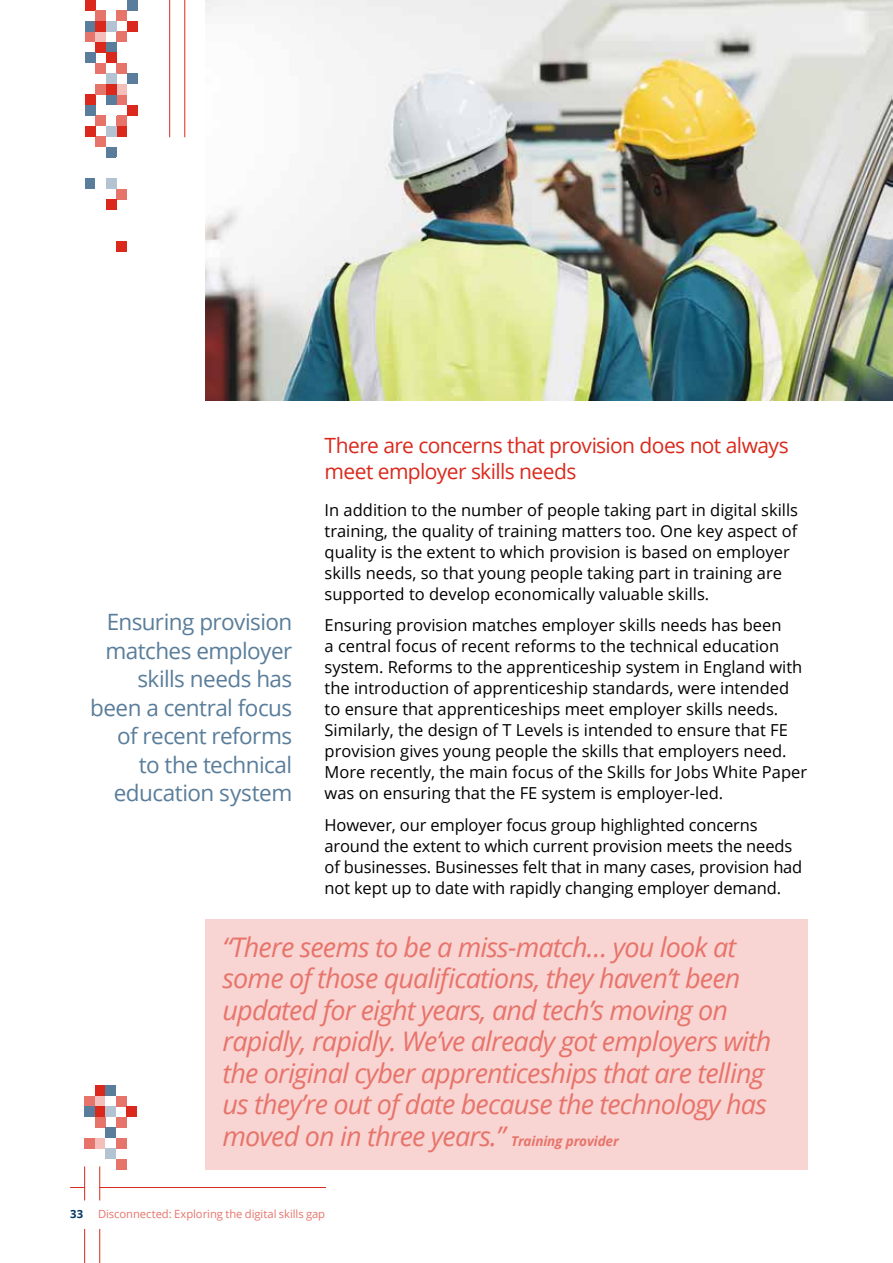
<style>
.page{position:relative;width:893px;height:1263px;background:#fff}
.page>*{position:absolute;margin:0;border:0;box-sizing:border-box;transform-origin:0 0}
.t1{font:italic 27px/31.5px "Open Sans";letter-spacing:-.03em;color:#e7746b}
.t2{font:22.5px/28.5px "Open Sans";letter-spacing:-.025em;color:#597d9a;text-align:right}
.t3{font:21px/26.2px "Open Sans";letter-spacing:-.03em;color:#da291c}
.t4{font:16.5px/21px "Open Sans";color:#000}
.t5{font:11.25px "Open Sans";letter-spacing:-.005em;color:#e7746b}
.t6{font:700 11.25px "Open Sans";color:#003764}
.s1{font-weight:700;font-size:13.5px}
</style>
<div class="page">
<div style="left:206px;top:919px;width:602px;height:250px;background:#f8d4d2"></div>
<img style="left:206px;top:0;width:687px;height:400px">
<hr style="left:100px;top:1187px;width:226px;height:1px;background:#da291c">
<svg style="left:70px;top:1187px;width:14px;height:1px"></svg>
<hr style="left:99px;top:1166px;width:1px;height:34px;background:#da291c">
<hr style="left:99px;top:1229px;width:1px;height:34px;background:#da291c">
<hr style="left:185px;top:0;width:1px;height:137px;background:#da291c">
<hr style="left:84px;top:1166px;width:1px;height:34px;background:#da291c">
<hr style="left:84px;top:1229px;width:1px;height:34px;background:#da291c">
<hr style="left:169px;top:0;width:1px;height:137px;background:#da291c">
<div style="left:85px;top:32px;width:11px;height:10px;background:#e7746b"></div>
<div style="left:85px;top:21px;width:11px;height:11px;background:#597d9a"></div>
<div style="left:85px;top:0;width:11px;height:10px;background:#da291c"></div>
<div style="left:96px;top:42px;width:10px;height:10px;background:#da291c"></div>
<div style="left:96px;top:32px;width:10px;height:10px;background:#f4bfbb"></div>
<div style="left:96px;top:21px;width:10px;height:11px;background:#da291c"></div>
<div style="left:96px;top:10px;width:10px;height:11px;background:#e7746b"></div>
<div style="left:106px;top:42px;width:11px;height:10px;background:#597d9a"></div>
<div style="left:117px;top:32px;width:10px;height:10px;background:#e7746b"></div>
<div style="left:106px;top:21px;width:11px;height:11px;background:#b3c3d1"></div>
<div style="left:117px;top:10px;width:10px;height:11px;background:#e7746b"></div>
<div style="left:127px;top:21px;width:11px;height:11px;background:#da291c"></div>
<div style="left:127px;top:0;width:11px;height:10px;background:#597d9a"></div>
<div style="left:117px;top:94px;width:10px;height:11px;background:#e7746b"></div>
<div style="left:106px;top:94px;width:11px;height:11px;background:#597d9a"></div>
<div style="left:85px;top:94px;width:11px;height:11px;background:#da291c"></div>
<div style="left:117px;top:84px;width:10px;height:10px;background:#f4bfbb"></div>
<div style="left:106px;top:84px;width:11px;height:10px;background:#da291c"></div>
<div style="left:96px;top:84px;width:10px;height:10px;background:#e7746b"></div>
<div style="left:127px;top:74px;width:11px;height:10px;background:#597d9a"></div>
<div style="left:117px;top:63px;width:10px;height:11px;background:#e7746b"></div>
<div style="left:106px;top:74px;width:11px;height:10px;background:#b3c3d1"></div>
<div style="left:96px;top:63px;width:10px;height:11px;background:#e7746b"></div>
<div style="left:106px;top:52px;width:11px;height:11px;background:#da291c"></div>
<div style="left:85px;top:52px;width:11px;height:11px;background:#597d9a"></div>
<div style="left:127px;top:105px;width:11px;height:11px;background:#da291c"></div>
<div style="left:117px;top:126px;width:10px;height:10px;background:#da291c"></div>
<div style="left:117px;top:116px;width:10px;height:10px;background:#e7746b"></div>
<div style="left:106px;top:147px;width:11px;height:11px;background:#597d9a"></div>
<div style="left:96px;top:136px;width:10px;height:11px;background:#e7746b"></div>
<div style="left:106px;top:126px;width:11px;height:10px;background:#b3c3d1"></div>
<div style="left:96px;top:116px;width:10px;height:10px;background:#e7746b"></div>
<div style="left:85px;top:126px;width:11px;height:10px;background:#da291c"></div>
<div style="left:85px;top:105px;width:11px;height:11px;background:#597d9a"></div>
<div style="left:85px;top:178px;width:11px;height:11px;background:#597d9a"></div>
<div style="left:106px;top:178px;width:11px;height:11px;background:#b3c3d1"></div>
<div style="left:117px;top:189px;width:10px;height:11px;background:#e7746b"></div>
<div style="left:106px;top:200px;width:11px;height:10px;background:#da291c"></div>
<div style="left:117px;top:242px;width:10px;height:10px;background:#da291c"></div>
<div style="left:84px;top:1096px;width:11px;height:10px;background:#e7746b"></div>
<div style="left:84px;top:1106px;width:11px;height:11px;background:#597d9a"></div>
<div style="left:95px;top:1085px;width:10px;height:11px;background:#da291c"></div>
<div style="left:95px;top:1096px;width:10px;height:10px;background:#f4bfbb"></div>
<div style="left:95px;top:1106px;width:10px;height:11px;background:#da291c"></div>
<div style="left:95px;top:1117px;width:10px;height:10px;background:#e7746b"></div>
<div style="left:105px;top:1085px;width:11px;height:11px;background:#597d9a"></div>
<div style="left:116px;top:1096px;width:10px;height:10px;background:#e7746b"></div>
<div style="left:105px;top:1106px;width:11px;height:11px;background:#b3c3d1"></div>
<div style="left:116px;top:1117px;width:10px;height:10px;background:#e7746b"></div>
<div style="left:126px;top:1106px;width:11px;height:11px;background:#da291c"></div>
<div style="left:84px;top:1138px;width:11px;height:10px;background:#e7746b"></div>
<div style="left:95px;top:1138px;width:10px;height:10px;background:#f4bfbb"></div>
<div style="left:105px;top:1127px;width:11px;height:11px;background:#597d9a"></div>
<div style="left:116px;top:1138px;width:10px;height:10px;background:#e7746b"></div>
<div style="left:105px;top:1148px;width:11px;height:11px;background:#b3c3d1"></div>
<div style="left:116px;top:1159px;width:10px;height:10px;background:#e7746b"></div>
<p class="t3" style="left:325px;top:431px;width:466px">There are concerns that provision does not always meet employer skills needs</p>
<p class="t4" style="left:325px;top:499px;width:475px">In addition to the number of people taking part in digital skills training, the quality of training matters too. One key aspect of quality is the extent to which provision is based on employer skills needs, so that young people taking part in training are supported to develop economically valuable skills.</p>
<p class="t4" style="left:325px;top:614px;width:484px">Ensuring provision matches employer skills needs has been<br>a central focus of recent reforms to the technical education system. Reforms to the apprenticeship system in England with the introduction of apprenticeship standards, were intended to ensure that apprenticeships meet employer skills needs.<br>Similarly, the design of T Levels is intended to ensure that FE provision gives young people the skills that employers need.<br>More recently, the main focus of the Skills for Jobs White Paper was on ensuring that the FE system is employer-led.</p>
<p class="t4" style="left:325px;top:814px;width:479px">However, our employer focus group highlighted concerns around the extent to which current provision meets the needs of businesses. Businesses felt that in many cases, provision had not kept up to date with rapidly changing employer demand.</p>
<p class="t1" style="left:223px;top:930px;width:550px">“There seems to be a miss-match… you look at some of those qualifications, they haven’t been updated for eight years, and tech’s moving on rapidly, rapidly. We’ve already got employers with the original cyber apprenticeships that are telling us they’re out of date because the technology has moved on in three years.” <span class="s1">Training provider</span></p>
<h2 class="t2" style="left:90px;top:607px;width:204px">Ensuring provision matches employer skills needs has been a central focus of recent reforms<br>to the technical education system</h2>
<p class="t6" style="left:70px;top:1206px;width:15px">33</p>
<p class="t5" style="left:98px;top:1207px;width:229px">Disconnected: Exploring the digital skills gap</p>
</div>
